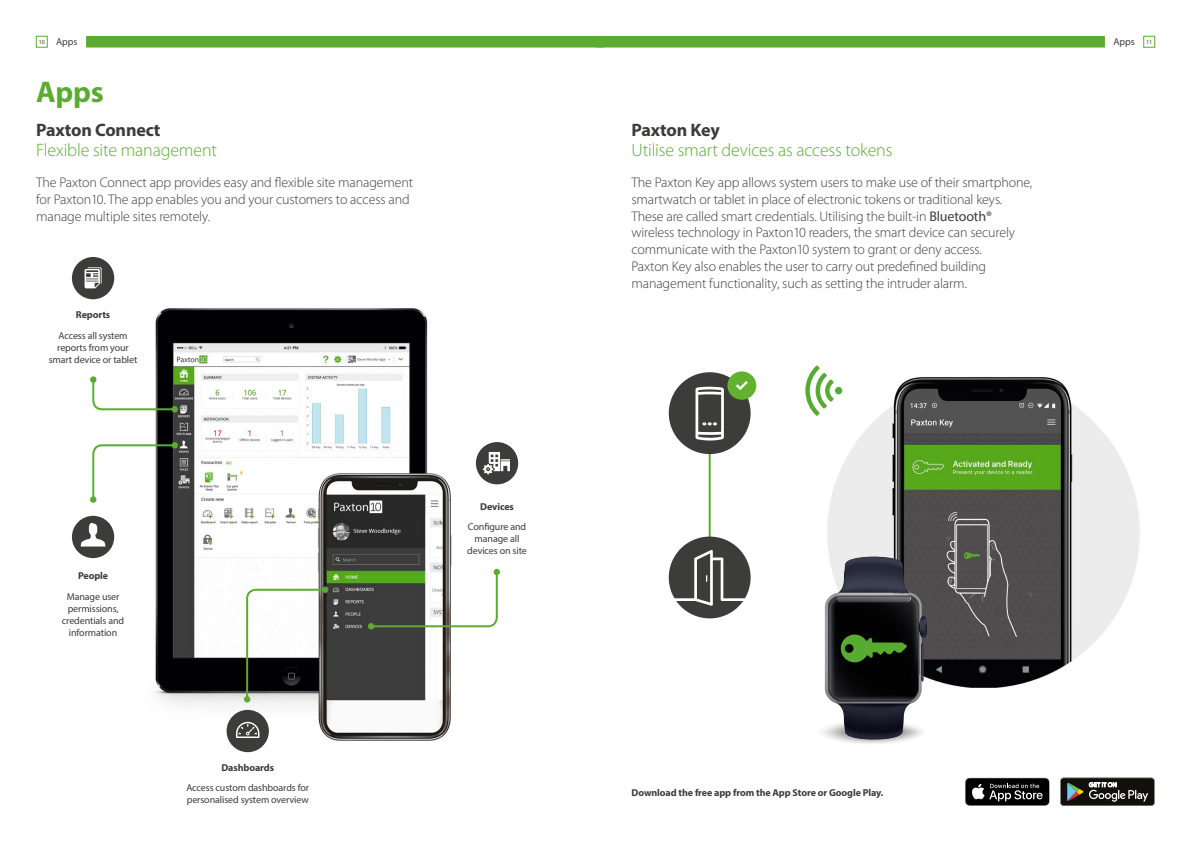
<style>
.page{position:relative;width:1191px;height:842px;background:#fff}
.page>*{position:absolute;margin:0;border:0;box-sizing:border-box;transform-origin:0 0}
.t1{font:700 30px "Myriad Pro";color:#5bab33}
.t2{font:300 18px "Myriad Pro";letter-spacing:-.01em;color:#5bab33}
.t3{font:700 18px "Myriad Pro";letter-spacing:-.01em;color:#3c3c3b}
.t4{font:300 14px/16.8px "Myriad Pro";letter-spacing:-.01em;color:#3c3c3b}
.t5{font:10px/12px "Myriad Pro";letter-spacing:-.01em;color:#3c3c3b;text-align:center}
.t6{font:700 10px "Myriad Pro";letter-spacing:-.01em;color:#3c3c3b}
.s1{font-size:6px}
.s2{font-weight:400}
</style>
<div class="page">
<div style="left:1143px;top:36px;width:12px;height:12px;border:1px solid #5bab33"></div>
<div style="left:595px;top:36px;width:510px;height:12px;background:#5bab33"></div>
<div style="left:36px;top:36px;width:12px;height:12px;border:1px solid #5bab33"></div>
<div style="left:86px;top:36px;width:518px;height:12px;background:#5bab33"></div>
<img style="left:824px;top:376px;width:316px;height:314px">
<hr style="left:708px;top:410px;width:2px;height:192px;background:#5bab33">
<img style="left:836px;top:556px;width:75px;height:37px">
<img style="left:835px;top:703px;width:77px;height:37px">
<svg style="left:825px;top:593px;width:101px;height:110px;background:#282f26"></svg>
<svg style="left:965px;top:778px;width:84px;height:28px;background:#303030"></svg>
<svg style="left:1060px;top:778px;width:94px;height:28px;background:#3c3c36"></svg>
<div style="left:669px;top:372px;width:81px;height:82px;background:#3c3c3b;border-radius:50%"></div>
<svg style="left:695px;top:387px;width:29px;height:53px"></svg>
<div style="left:669px;top:537px;width:81px;height:81px;background:#3c3c3b;border-radius:50%"></div>
<svg style="left:669px;top:550px;width:78px;height:56px"></svg>
<div style="left:727px;top:371px;width:29px;height:29px;background:#62b22f;border-radius:50%"></div>
<svg style="left:736px;top:381px;width:12px;height:9px"></svg>
<div style="left:835px;top:387px;width:7px;height:7px;background:#57ab32;border-radius:50%"></div>
<svg style="left:805px;top:365px;width:28px;height:51px"></svg>
<img style="left:154px;top:308px;width:298px;height:445px">
<div style="left:322px;top:586px;width:6px;height:7px;background:#5bab33;border-radius:50%"></div>
<svg style="left:244px;top:588px;width:83px;height:114px"></svg>
<svg style="left:368px;top:570px;width:131px;height:59px"></svg>
<svg style="left:92px;top:443px;width:85px;height:59px"></svg>
<div style="left:90px;top:496px;width:6px;height:7px;background:#5bab33;border-radius:50%"></div>
<div style="left:171px;top:442px;width:7px;height:6px;background:#5bab33;border-radius:50%"></div>
<svg style="left:92px;top:378px;width:85px;height:33px"></svg>
<div style="left:90px;top:376px;width:6px;height:7px;background:#5bab33;border-radius:50%"></div>
<div style="left:171px;top:406px;width:7px;height:6px;background:#5bab33;border-radius:50%"></div>
<div style="left:72px;top:516px;width:42px;height:42px;background:#3c3c3b;border-radius:50%"></div>
<svg style="left:81px;top:523px;width:24px;height:23px"></svg>
<div style="left:72px;top:257px;width:42px;height:42px;background:#3c3c3b;border-radius:50%"></div>
<svg style="left:85px;top:267px;width:17px;height:21px"></svg>
<div style="left:476px;top:442px;width:42px;height:42px;background:#3c3c3b;border-radius:50%"></div>
<svg style="left:483px;top:452px;width:27px;height:22px"></svg>
<div style="left:227px;top:710px;width:42px;height:42px;background:#3c3c3b;border-radius:50%"></div>
<svg style="left:236px;top:722px;width:23px;height:16px"></svg>
<p class="t5" style="left:39px;top:36px;width:40px"><span class="s1">10</span> Apps</p>
<p class="t5" style="left:1113px;top:36px;width:40px">Apps <span class="s1">11</span></p>
<h1 class="t1" style="left:36px;top:72px;width:69px">Apps</h1>
<p class="t3" style="left:36px;top:118px;width:126px">Paxton Connect</p>
<p class="t2" style="left:36px;top:139px;width:182px">Flexible site management</p>
<p class="t4" style="left:36px;top:174px;width:378px">The Paxton Connect app provides easy and flexible site management for Paxton10. The app enables you and your customers to access and manage multiple sites remotely.</p>
<p class="t6" style="left:76px;top:308px;width:36px">Reports</p>
<p class="t5" style="left:49px;top:329px;width:90px">Access all system reports from your smart device or tablet</p>
<p class="t6" style="left:78px;top:569px;width:32px">People</p>
<p class="t5" style="left:62px;top:590px;width:64px">Manage user permissions, credentials and information</p>
<p class="t6" style="left:221px;top:761px;width:54px">Dashboards</p>
<p class="t5" style="left:186px;top:782px;width:124px;text-align:left">Access custom dashboards for personalised system overview</p>
<p class="t6" style="left:480px;top:500px;width:35px">Devices</p>
<p class="t5" style="left:467px;top:521px;width:61px">Configure and manage all devices on site</p>
<p class="t3" style="left:631px;top:118px;width:90px">Paxton Key</p>
<p class="t2" style="left:631px;top:139px;width:262px">Utilise smart devices as access tokens</p>
<p class="t4" style="left:631px;top:174px;width:402px">The Paxton Key app allows system users to make use of their smartphone, smartwatch or tablet in place of electronic tokens or traditional keys.<br>These are called smart credentials. Utilising the built-in <span class="s2">Bluetooth® </span>wireless technology in Paxton10 readers, the smart device can securely communicate with the Paxton10 system to grant or deny access.<br>Paxton Key also enables the user to carry out predefined building management functionality, such as setting the intruder alarm.</p>
<p class="t6" style="left:631px;top:786px;width:253px">Download the free app from the App Store or Google Play.</p>
</div>
